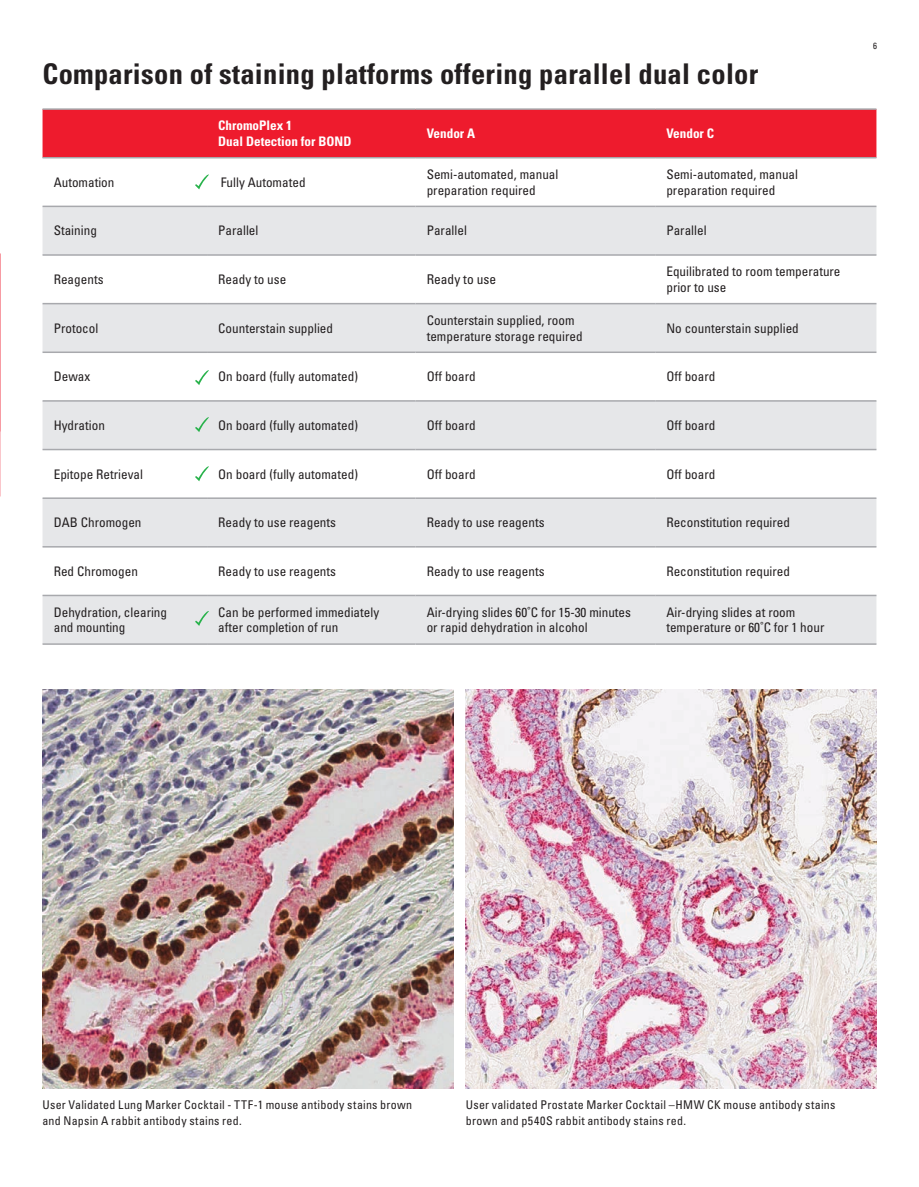
<style>
.page{position:relative;width:919px;height:1187px;background:#fff}
.page>*{position:absolute;margin:0;border:0;box-sizing:border-box;transform-origin:0 0}
.t1{font:700 condensed 28.5px "Univers LT Std";letter-spacing:.01em;color:#231f20}
.t2{font:condensed 13.5px "Univers LT Std";color:#231f20}
.t3{font:condensed 13.2px/15.8px "Univers LT Std";color:#231f20}
.t4{font:700 condensed 13.2px/15.8px "Univers LT Std";color:#fff}
.text_title{font:condensed 12px/16.5px "Univers LT Std";letter-spacing:.02em;color:#231f20}
.t5{font:condensed 9px "Univers LT Std";color:#231f20}
</style>
<div class="page">
<img style="left:43px;top:689px;width:410px;height:399px">
<img style="left:466px;top:689px;width:410px;height:399px">
<div style="left:43px;top:110px;width:833px;height:47px;background:#ee1b2d"></div>
<div style="left:43px;top:207px;width:833px;height:47px;background:#e6e7e9"></div>
<svg style="left:43px;top:304px;width:833px;height:339px;fill:#e6e7e9"></svg>
<hr style="left:43px;top:108px;width:164px;height:2px;background:#a8a9ad">
<hr style="left:207px;top:108px;width:208px;height:2px;background:#a8a9ad">
<hr style="left:415px;top:108px;width:240px;height:2px;background:#a8a9ad">
<hr style="left:655px;top:108px;width:221px;height:2px;background:#a8a9ad">
<hr style="left:43px;top:157px;width:164px;height:1px;background:#a8a9ad">
<hr style="left:207px;top:157px;width:208px;height:1px;background:#a8a9ad">
<hr style="left:415px;top:157px;width:240px;height:1px;background:#a8a9ad">
<hr style="left:655px;top:157px;width:221px;height:1px;background:#a8a9ad">
<hr style="left:43px;top:205px;width:164px;height:2px;background:#a8a9ad">
<hr style="left:207px;top:205px;width:208px;height:2px;background:#a8a9ad">
<hr style="left:415px;top:205px;width:240px;height:2px;background:#a8a9ad">
<hr style="left:655px;top:205px;width:221px;height:2px;background:#a8a9ad">
<hr style="left:43px;top:254px;width:164px;height:2px;background:#a8a9ad">
<hr style="left:207px;top:254px;width:208px;height:2px;background:#a8a9ad">
<hr style="left:415px;top:254px;width:240px;height:2px;background:#a8a9ad">
<hr style="left:655px;top:254px;width:221px;height:2px;background:#a8a9ad">
<hr style="left:43px;top:303px;width:164px;height:1px;background:#a8a9ad">
<hr style="left:207px;top:303px;width:208px;height:1px;background:#a8a9ad">
<hr style="left:415px;top:303px;width:240px;height:1px;background:#a8a9ad">
<hr style="left:655px;top:303px;width:221px;height:1px;background:#a8a9ad">
<hr style="left:43px;top:351px;width:164px;height:2px;background:#a8a9ad">
<hr style="left:207px;top:351px;width:208px;height:2px;background:#a8a9ad">
<hr style="left:415px;top:351px;width:240px;height:2px;background:#a8a9ad">
<hr style="left:655px;top:351px;width:221px;height:2px;background:#a8a9ad">
<hr style="left:43px;top:400px;width:164px;height:1px;background:#a8a9ad">
<hr style="left:207px;top:400px;width:208px;height:1px;background:#a8a9ad">
<hr style="left:415px;top:400px;width:240px;height:1px;background:#a8a9ad">
<hr style="left:655px;top:400px;width:221px;height:1px;background:#a8a9ad">
<hr style="left:43px;top:449px;width:164px;height:1px;background:#a8a9ad">
<hr style="left:207px;top:449px;width:208px;height:1px;background:#a8a9ad">
<hr style="left:415px;top:449px;width:240px;height:1px;background:#a8a9ad">
<hr style="left:655px;top:449px;width:221px;height:1px;background:#a8a9ad">
<hr style="left:43px;top:497px;width:164px;height:2px;background:#a8a9ad">
<hr style="left:207px;top:497px;width:208px;height:2px;background:#a8a9ad">
<hr style="left:415px;top:497px;width:240px;height:2px;background:#a8a9ad">
<hr style="left:655px;top:497px;width:221px;height:2px;background:#a8a9ad">
<hr style="left:43px;top:546px;width:164px;height:1px;background:#a8a9ad">
<hr style="left:207px;top:546px;width:208px;height:1px;background:#a8a9ad">
<hr style="left:415px;top:546px;width:240px;height:1px;background:#a8a9ad">
<hr style="left:655px;top:546px;width:221px;height:1px;background:#a8a9ad">
<hr style="left:43px;top:594px;width:164px;height:2px;background:#a8a9ad">
<hr style="left:207px;top:594px;width:208px;height:2px;background:#a8a9ad">
<hr style="left:415px;top:594px;width:240px;height:2px;background:#a8a9ad">
<hr style="left:655px;top:594px;width:221px;height:2px;background:#a8a9ad">
<hr style="left:43px;top:643px;width:164px;height:1px;background:#a8a9ad">
<hr style="left:207px;top:643px;width:208px;height:1px;background:#a8a9ad">
<hr style="left:415px;top:643px;width:240px;height:1px;background:#a8a9ad">
<hr style="left:655px;top:643px;width:221px;height:1px;background:#a8a9ad">
<svg style="left:195px;top:174px;width:14px;height:15px"></svg>
<svg style="left:195px;top:368px;width:14px;height:17px"></svg>
<svg style="left:195px;top:415px;width:14px;height:17px"></svg>
<svg style="left:195px;top:464px;width:14px;height:17px"></svg>
<svg style="left:195px;top:609px;width:14px;height:17px"></svg>
<p class="t1" style="left:43px;top:56px;width:717px">Comparison of staining platforms offering parallel dual color</p>
<p class="t4" style="left:218px;top:118px;width:135px">ChromoPlex 1<br>Dual Detection for BOND</p>
<p class="t4" style="left:426px;top:125px;width:50px">Vendor A</p>
<p class="t4" style="left:666px;top:125px;width:49px">Vendor C</p>
<p class="t3" style="left:54px;top:174px;width:62px">Automation</p>
<p class="t3" style="left:221px;top:174px;width:86px">Fully Automated</p>
<p class="t3" style="left:426px;top:166px;width:133px">Semi-automated, manual preparation required</p>
<p class="t3" style="left:666px;top:166px;width:133px">Semi-automated, manual preparation required</p>
<p class="t3" style="left:54px;top:223px;width:45px">Staining</p>
<p class="t3" style="left:218px;top:223px;width:42px">Parallel</p>
<p class="t3" style="left:426px;top:223px;width:42px">Parallel</p>
<p class="t3" style="left:666px;top:223px;width:42px">Parallel</p>
<p class="t3" style="left:54px;top:271px;width:51px">Reagents</p>
<p class="t3" style="left:218px;top:271px;width:70px">Ready to use</p>
<p class="t2" style="left:426px;top:271px;width:71px">Ready to use</p>
<p class="t3" style="left:666px;top:263px;width:176px">Equilibrated to room temperature prior to use</p>
<p class="t3" style="left:54px;top:320px;width:46px">Protocol</p>
<p class="t3" style="left:218px;top:320px;width:116px">Counterstain supplied</p>
<p class="t3" style="left:426px;top:312px;width:157px">Counterstain supplied, room temperature storage required</p>
<p class="t3" style="left:666px;top:320px;width:134px">No counterstain supplied</p>
<p class="t3" style="left:54px;top:368px;width:38px">Dewax</p>
<p class="t3" style="left:218px;top:368px;width:141px">On board (fully automated)</p>
<p class="t3" style="left:426px;top:368px;width:51px">Off board</p>
<p class="t3" style="left:666px;top:368px;width:51px">Off board</p>
<p class="t3" style="left:54px;top:417px;width:53px">Hydration</p>
<p class="t3" style="left:218px;top:417px;width:141px">On board (fully automated)</p>
<p class="t3" style="left:426px;top:417px;width:51px">Off board</p>
<p class="t3" style="left:666px;top:417px;width:51px">Off board</p>
<p class="t3" style="left:54px;top:466px;width:91px">Epitope Retrieval</p>
<p class="t3" style="left:218px;top:466px;width:141px">On board (fully automated)</p>
<p class="t3" style="left:426px;top:466px;width:51px">Off board</p>
<p class="t3" style="left:666px;top:466px;width:51px">Off board</p>
<p class="t3" style="left:54px;top:514px;width:89px">DAB Chromogen</p>
<p class="t3" style="left:218px;top:514px;width:119px">Ready to use reagents</p>
<p class="t3" style="left:426px;top:514px;width:119px">Ready to use reagents</p>
<p class="t3" style="left:666px;top:514px;width:125px">Reconstitution required</p>
<p class="t3" style="left:54px;top:563px;width:86px">Red Chromogen</p>
<p class="t3" style="left:218px;top:563px;width:119px">Ready to use reagents</p>
<p class="t3" style="left:426px;top:563px;width:119px">Ready to use reagents</p>
<p class="t3" style="left:666px;top:563px;width:125px">Reconstitution required</p>
<p class="t3" style="left:54px;top:604px;width:115px">Dehydration, clearing and mounting</p>
<p class="t3" style="left:218px;top:604px;width:162px">Can be performed immediately after completion of run</p>
<p class="t3" style="left:426px;top:604px;width:206px">Air-drying slides 60˚C for 15-30 minutes or rapid dehydration in alcohol</p>
<p class="t3" style="left:666px;top:604px;width:159px">Air-drying slides at room temperature or 60˚C for 1 hour</p>
<p class="t5" style="left:873px;top:40px;width:5px">6</p>
<p class="text_title" style="left:43px;top:1095px;width:371px">User Validated Lung Marker Cocktail - TTF-1 mouse antibody stains brown and Napsin A rabbit antibody stains red.</p>
<p class="text_title" style="left:466px;top:1095px;width:371px">User validated Prostate Marker Cocktail –HMW CK mouse antibody stains brown and p540S rabbit antibody stains red.</p>
</div>
